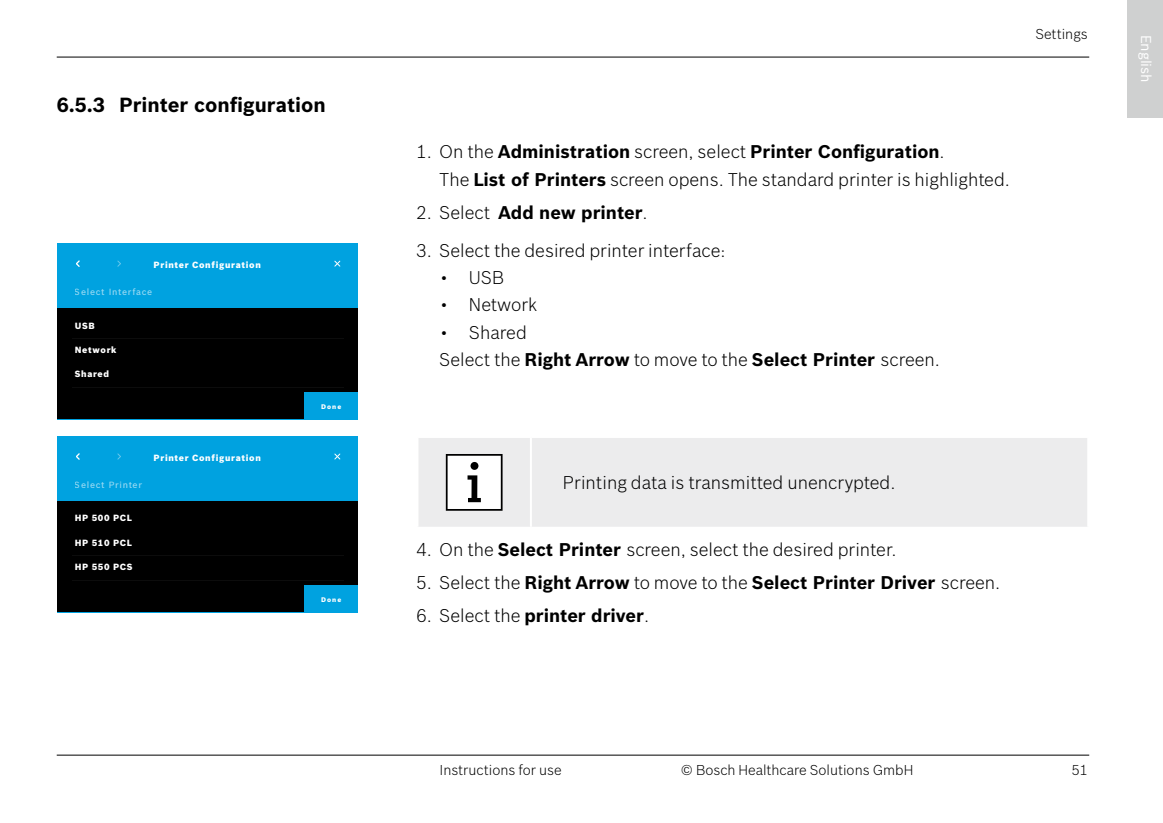
<style>
.page{position:relative;width:1163px;height:823px;background:#fff}
.page>*{position:absolute;margin:0;border:0;box-sizing:border-box;transform-origin:0 0}
.t1{font:700 20px "Bosch Sans";color:#000}
.t2{font:300 18px/27.2px "Bosch Sans";color:#000}
.t3{font:700 18px "Bosch Sans";color:#000}
.t4{font:300 14px "Bosch Sans";color:#000}
.t5{font:14px "Bosch Sans";color:#fff}
.t6{font:900 8.8px "Bosch Sans";letter-spacing:.075em;color:#fff}
.t7{font:500 8.8px "Bosch Sans";letter-spacing:.075em;color:#fff}
.t8{font:900 6.6px "Bosch Sans";letter-spacing:.15em;color:#fff}
.s1{font-weight:700}
.s2{font-weight:300}
</style>
<div class="page">
<hr style="left:57px;top:57px;width:1032px;height:1px;background:#000">
<hr style="left:57px;top:754px;width:1032px;height:1px;background:#000">
<div style="left:1127px;top:0;width:35px;height:117px;background:#cfd0d0"></div>
<div style="left:57px;top:243px;width:301px;height:176px;background:#00a2e0"></div>
<svg style="left:76px;top:260px;width:4px;height:7px"></svg>
<svg style="left:334px;top:260px;width:7px;height:7px"></svg>
<div style="left:57px;top:308px;width:301px;height:111px;background:#000"></div>
<svg style="left:117px;top:260px;width:4px;height:7px"></svg>
<div style="left:304px;top:392px;width:54px;height:27px;background:#00a2e0"></div>
<div style="left:57px;top:435px;width:301px;height:177px;background:#00a2e0"></div>
<svg style="left:76px;top:453px;width:4px;height:7px"></svg>
<svg style="left:334px;top:453px;width:7px;height:7px"></svg>
<div style="left:57px;top:501px;width:301px;height:111px;background:#000"></div>
<svg style="left:117px;top:453px;width:4px;height:7px"></svg>
<div style="left:304px;top:585px;width:54px;height:27px;background:#00a2e0"></div>
<div style="left:419px;top:438px;width:668px;height:88px;background:#ececed"></div>
<hr style="left:530px;top:437px;width:2px;height:89px;background:#fff">
<svg style="left:446px;top:453px;width:56px;height:57px"></svg>
<p class="t1" style="left:57px;top:89px;width:270px">6.5.3 Printer configuration</p>
<p class="t6" style="left:154px;top:257px;width:109px">Printer Configuration</p>
<p class="t7" style="left:75px;top:285px;width:79px">Select Interface</p>
<p class="t6" style="left:75px;top:318px;width:22px">USB</p>
<p class="t6" style="left:75px;top:343px;width:43px">Network</p>
<p class="t6" style="left:75px;top:367px;width:36px">Shared</p>
<p class="t7" style="left:75px;top:478px;width:69px">Select Printer</p>
<p class="t6" style="left:75px;top:511px;width:59px">HP 500 PCL</p>
<p class="t6" style="left:75px;top:535px;width:59px">HP 510 PCL</p>
<p class="t6" style="left:75px;top:560px;width:59px">HP 550 PCS</p>
<p class="t6" style="left:154px;top:450px;width:109px">Printer Configuration</p>
<p class="t8" style="left:321px;top:401px;width:21px">Done</p>
<p class="t8" style="left:321px;top:594px;width:21px">Done</p>
<p class="t4" style="left:1035px;top:24px;width:54px">Settings</p>
<p class="t2" style="left:439px;top:137px;width:572px;text-indent:-23px">1. On the <span class="s1">Administration</span> screen, select <span class="s1">Printer Configuration</span>.<br>The <span class="s1">List of Printers</span> screen opens. The standard printer is highlighted.</p>
<p class="t3" style="left:416px;top:198px;width:233px"><span class="s2">2. Select</span> Add new printer<span class="s2">.</span></p>
<p class="t2" style="left:416px;top:235px;width:310px">3. Select the desired printer interface:</p>
<p class="t2" style="left:440px;top:262px;width:65px">• USB</p>
<p class="t2" style="left:440px;top:290px;width:98px">• Network</p>
<p class="t2" style="left:439px;top:317px;width:502px">• Shared<br>Select the <span class="s1">Right Arrow</span> to move to the <span class="s1">Select Printer</span> screen.</p>
<p class="t2" style="left:563px;top:467px;width:334px">Printing data is transmitted unencrypted.</p>
<p class="t2" style="left:416px;top:534px;width:481px">4. On the <span class="s1">Select Printer</span> screen, select the desired printer.</p>
<p class="t2" style="left:416px;top:567px;width:585px">5. Select the <span class="s1">Right Arrow</span> to move to the <span class="s1">Select Printer Driver</span> screen.</p>
<p class="t3" style="left:416px;top:601px;width:234px"><span class="s2">6. Select the</span> printer driver<span class="s2">.</span></p>
<p class="t5" style="left:1156px;top:35px;width:50px;rotate:90deg">English</p>
<p class="t4" style="left:439px;top:760px;width:124px">Instructions for use</p>
<p class="t4" style="left:680px;top:760px;width:234px">© Bosch Healthcare Solutions GmbH</p>
<p class="t4" style="left:1071px;top:760px;width:17px">51</p>
</div>
